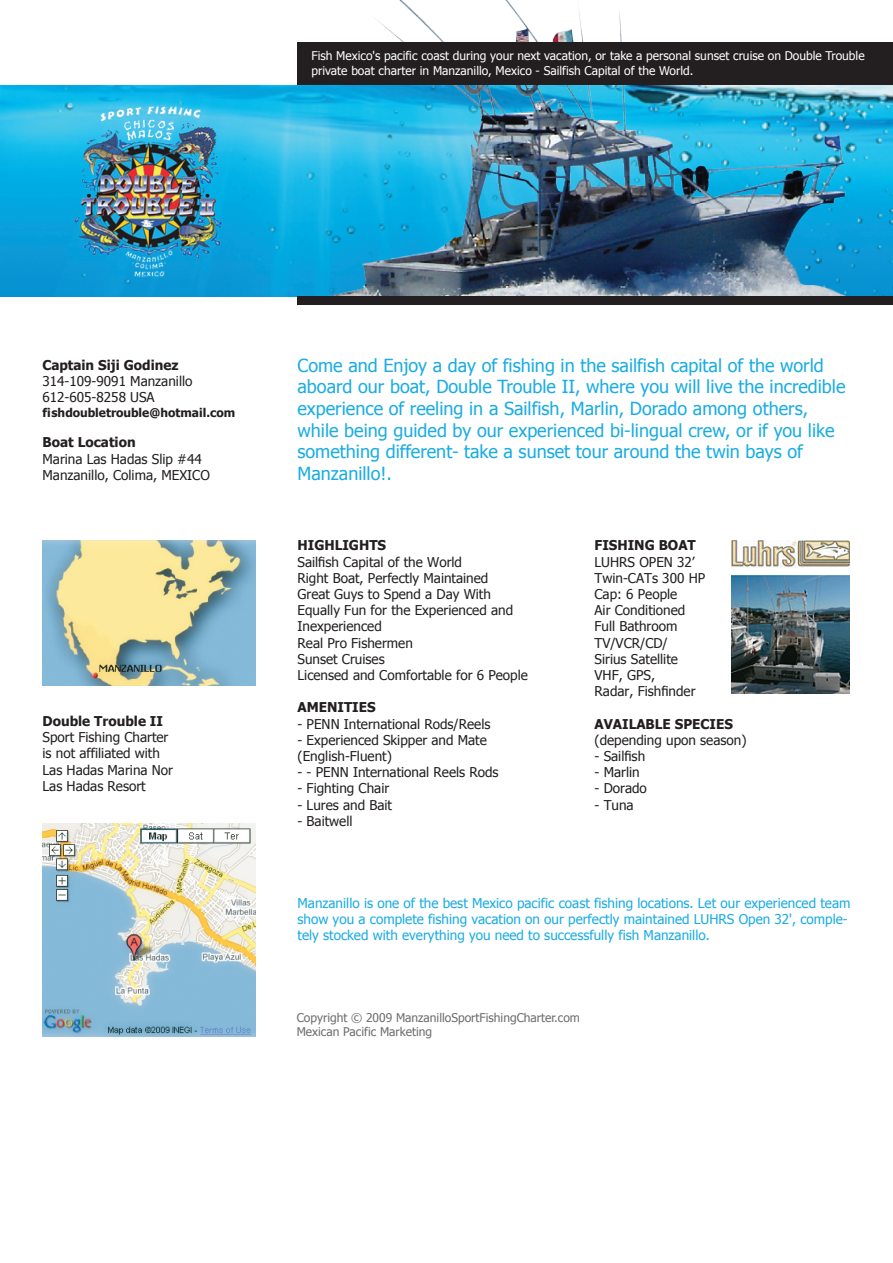
<style>
.page{position:relative;width:893px;height:1263px;background:#fff}
.page>*{position:absolute;margin:0;border:0;box-sizing:border-box;transform-origin:0 0}
.t1{font:18px/21.6px "Tahoma";color:#1aace3}
.t2{font:13.5px/16.2px "Tahoma";color:#231f20}
.t3{font:13.5px/16.2px "Tahoma";color:#1aace3}
.t4{font:700 13.5px "Tahoma";color:#231f20}
.t5{font:12px/14.4px "Tahoma";color:#fff}
.t6{font:12px/14.4px "Tahoma";color:#6c6d70}
.t7{font:700 12px "Tahoma";color:#231f20}
</style>
<div class="page">
<img style="left:0;top:85px;width:893px;height:211px">
<img style="left:43px;top:540px;width:212px;height:145px">
<img style="left:74px;top:104px;width:149px;height:175px">
<img style="left:43px;top:823px;width:212px;height:213px">
<img style="left:731px;top:540px;width:118px;height:154px">
<img style="left:309px;top:0;width:562px;height:296px">
<div style="left:297px;top:43px;width:596px;height:42px;background:#231f20"></div>
<div style="left:297px;top:296px;width:596px;height:9px;background:#231f20"></div>
<p class="t5" style="left:311px;top:48px;width:555px">Fish Mexico's pacific coast during your next vacation, or take a personal sunset cruise on Double Trouble private boat charter in Manzanillo, Mexico - Sailfish Capital of the World.</p>
<p class="t4" style="left:43px;top:356px;width:137px">Captain Siji Godinez</p>
<p class="t2" style="left:43px;top:373px;width:151px">314-109-9091 Manzanillo<br>612-605-8258 USA</p>
<p class="t7" style="left:43px;top:404px;width:194px">fishdoubletrouble@hotmail.com</p>
<p class="t4" style="left:43px;top:433px;width:95px">Boat Location</p>
<p class="t2" style="left:43px;top:450px;width:169px">Marina Las Hadas Slip #44<br>Manzanillo, Colima, MEXICO</p>
<p class="t4" style="left:43px;top:712px;width:122px">Double Trouble II</p>
<p class="t2" style="left:43px;top:728px;width:132px">Sport Fishing Charter is not affiliated with<br>Las Hadas Marina Nor<br>Las Hadas Resort</p>
<p class="t1" style="left:297px;top:353px;width:549px">Come and Enjoy a day of fishing in the sailfish capital of the world aboard our boat, Double Trouble II, where you will live the incredible experience of reeling in a Sailfish, Marlin, Dorado among others, while being guided by our experienced bi-lingual crew, or if you like something different- take a sunset tour around the twin bays of Manzanillo!.</p>
<p class="t4" style="left:297px;top:536px;width:90px">HIGHLIGHTS</p>
<p class="t2" style="left:297px;top:553px;width:232px">Sailfish Capital of the World<br>Right Boat, Perfectly Maintained<br>Great Guys to Spend a Day With<br>Equally Fun for the Experienced and<br>Inexperienced<br>Real Pro Fishermen<br>Sunset Cruises<br>Licensed and Comfortable for 6 People</p>
<p class="t4" style="left:297px;top:698px;width:80px">AMENITIES</p>
<p class="t2" style="left:297px;top:715px;width:194px">- PENN International Rods/Reels</p>
<p class="t2" style="left:297px;top:731px;width:191px">- Experienced Skipper and Mate (English-Fluent)</p>
<p class="t2" style="left:297px;top:763px;width:203px">- - PENN International Reels Rods</p>
<p class="t2" style="left:297px;top:780px;width:93px">- Fighting Chair</p>
<p class="t2" style="left:297px;top:796px;width:96px">- Lures and Bait</p>
<p class="t2" style="left:297px;top:812px;width:57px">- Baitwell</p>
<p class="t4" style="left:594px;top:536px;width:103px">FISHING BOAT</p>
<p class="t2" style="left:594px;top:553px;width:112px">LUHRS OPEN 32’<br>Twin-CATs 300 HP<br>Cap: 6 People<br>Air Conditioned<br>Full Bathroom<br>TV/VCR/CD/<br>Sirius Satellite<br>VHF, GPS,<br>Radar, Fishfinder</p>
<p class="t4" style="left:594px;top:714px;width:140px">AVAILABLE SPECIES</p>
<p class="t2" style="left:594px;top:731px;width:153px">(depending upon season)</p>
<p class="t2" style="left:594px;top:747px;width:52px">- Sailfish</p>
<p class="t2" style="left:594px;top:763px;width:47px">- Marlin</p>
<p class="t2" style="left:594px;top:780px;width:54px">- Dorado</p>
<p class="t2" style="left:594px;top:796px;width:41px">- Tuna</p>
<p class="t3" style="left:297px;top:894px;width:554px">Manzanillo is one of the best Mexico pacific coast fishing locations. Let our experienced team show you a complete fishing vacation on our perfectly maintained LUHRS Open 32', comple&shy;tely stocked with everything you need to successfully fish Manzanillo.</p>
<p class="t6" style="left:297px;top:1009px;width:285px">Copyright © 2009 ManzanilloSportFishingCharter.com<br>Mexican Pacific Marketing</p>
</div>
